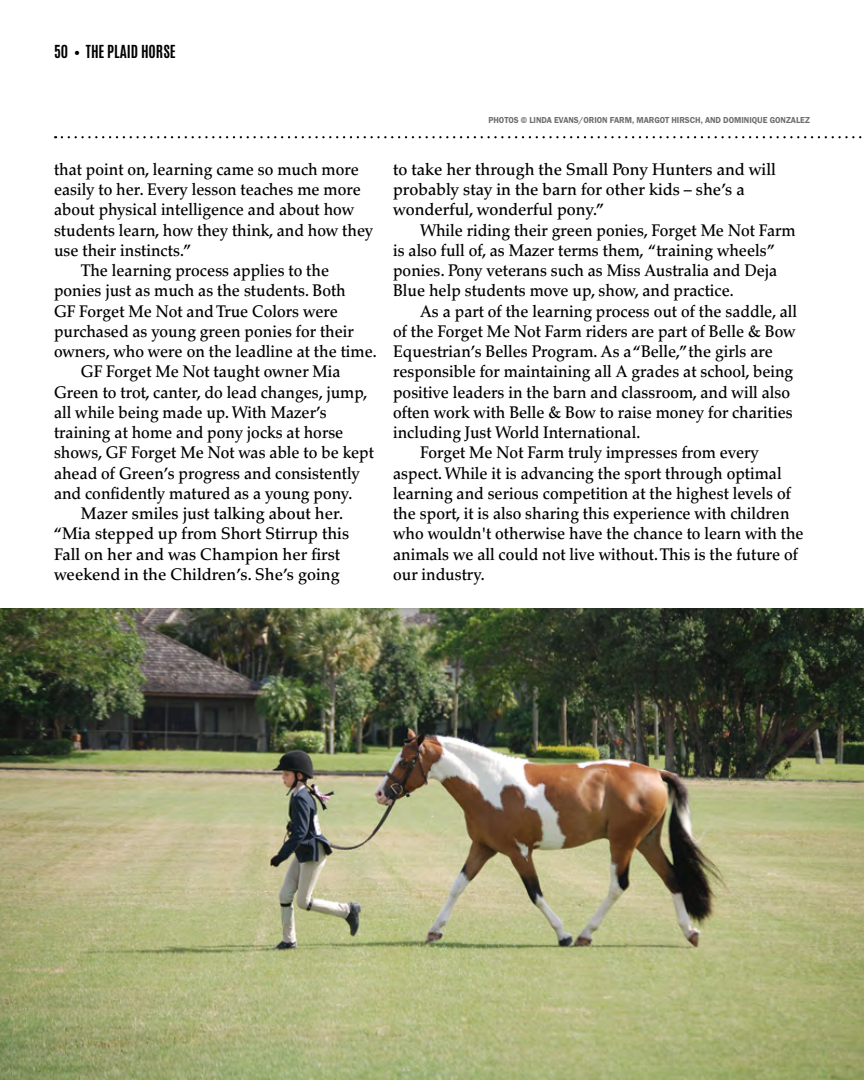
<style>
.page{position:relative;width:864px;height:1080px;background:#fff}
.page>*{position:absolute;margin:0;border:0;box-sizing:border-box;transform-origin:0 0}
.t1{font:500 16.8px/20.2px "Palatino";color:#000;scale:.93 1}
.t2{font:500 16.8px/20.2px "Palatino";color:#000;scale:.96 1}
.t3{font:700 15px "Antonio";color:#000}
.t4{font:600 9px "Franklin Got ITC";color:#6d6e71;scale:.94 1}
.s1{font-family:"Franklin Got ITC";font-weight:400}
</style>
<div class="page">
<svg style="left:62px;top:136px;width:800px;height:2px"></svg>
<img style="left:0;top:608px;width:864px;height:472px">
<p class="t3" style="left:54px;top:40px;width:123px">50 <span class="s1">•</span> THE PLAID HORSE</p>
<p class="t1" style="left:54px;top:159px;width:329px">that point on, learning came so much more</p>
<p class="t1" style="left:54px;top:180px;width:332px">easily to her. Every lesson teaches me more</p>
<p class="t1" style="left:54px;top:200px;width:324px">about physical intelligence and about how</p>
<p class="t1" style="left:54px;top:220px;width:345px">students learn, how they think, and how they</p>
<p class="t1" style="left:54px;top:240px;width:149px">use their instincts.”</p>
<p class="t1" style="left:81px;top:261px;width:268px">The learning process applies to the</p>
<p class="t1" style="left:54px;top:281px;width:315px">ponies just as much as the students. Both</p>
<p class="t1" style="left:54px;top:301px;width:307px">GF Forget Me Not and True Colors were</p>
<p class="t1" style="left:54px;top:321px;width:324px">purchased as young green ponies for their</p>
<p class="t1" style="left:54px;top:342px;width:349px">owners, who were on the leadline at the time.</p>
<p class="t1" style="left:81px;top:362px;width:281px">GF Forget Me Not taught owner Mia</p>
<p class="t1" style="left:54px;top:382px;width:339px">Green to trot, canter, do lead changes, jump,</p>
<p class="t1" style="left:54px;top:402px;width:295px">all while being made up. With Mazer’s</p>
<p class="t1" style="left:54px;top:423px;width:313px">training at home and pony jocks at horse</p>
<p class="t1" style="left:54px;top:443px;width:346px">shows, GF Forget Me Not was able to be kept</p>
<p class="t1" style="left:54px;top:463px;width:331px">ahead of Green’s progress and consistently</p>
<p class="t1" style="left:54px;top:483px;width:322px">and confidently matured as a young pony.</p>
<p class="t2" style="left:81px;top:504px;width:275px">Mazer smiles just talking about her.</p>
<p class="t2" style="left:54px;top:524px;width:309px">“Mia stepped up from Short Stirrup this</p>
<p class="t2" style="left:54px;top:544px;width:300px">Fall on her and was Champion her first</p>
<p class="t2" style="left:54px;top:564px;width:299px">weekend in the Children’s. She’s going</p>
<p class="t4" style="left:488px;top:115px;width:344px">PHOTOS © LINDA EVANS/ORION FARM, MARGOT HIRSCH, AND DOMINIQUE GONZALEZ</p>
<p class="t2" style="left:393px;top:159px;width:400px">to take her through the Small Pony Hunters and will probably stay in the barn for other kids – she’s a wonderful, wonderful pony.”</p>
<p class="t1" style="left:393px;top:220px;width:434px;text-indent:27px">While riding their green ponies, Forget Me Not Farm is also full of, as Mazer terms them, “training wheels” ponies. Pony veterans such as Miss Australia and Deja Blue help students move up, show, and practice.</p>
<p class="t1" style="left:420px;top:301px;width:407px">As a part of the learning process out of the saddle, all</p>
<p class="t1" style="left:393px;top:321px;width:434px">of the Forget Me Not Farm riders are part of Belle &amp; Bow</p>
<p class="t1" style="left:393px;top:342px;width:410px">Equestrian’s Belles Program. As a “Belle,” the girls are</p>
<p class="t1" style="left:393px;top:362px;width:432px">responsible for maintaining all A grades at school, being</p>
<p class="t1" style="left:393px;top:382px;width:428px">positive leaders in the barn and classroom, and will also</p>
<p class="t1" style="left:393px;top:402px;width:431px">often work with Belle &amp; Bow to raise money for charities</p>
<p class="t1" style="left:393px;top:423px;width:267px">including Just World International.</p>
<p class="t1" style="left:420px;top:443px;width:366px">Forget Me Not Farm truly impresses from every</p>
<p class="t1" style="left:393px;top:463px;width:419px">aspect. While it is advancing the sport through optimal</p>
<p class="t1" style="left:393px;top:483px;width:429px">learning and serious competition at the highest levels of</p>
<p class="t1" style="left:393px;top:504px;width:428px">the sport, it is also sharing this experience with children</p>
<p class="t1" style="left:393px;top:524px;width:443px">who wouldn't otherwise have the chance to learn with the</p>
<p class="t1" style="left:393px;top:544px;width:437px">animals we all could not live without. This is the future of</p>
<p class="t1" style="left:393px;top:564px;width:100px">our industry.</p>
</div>
